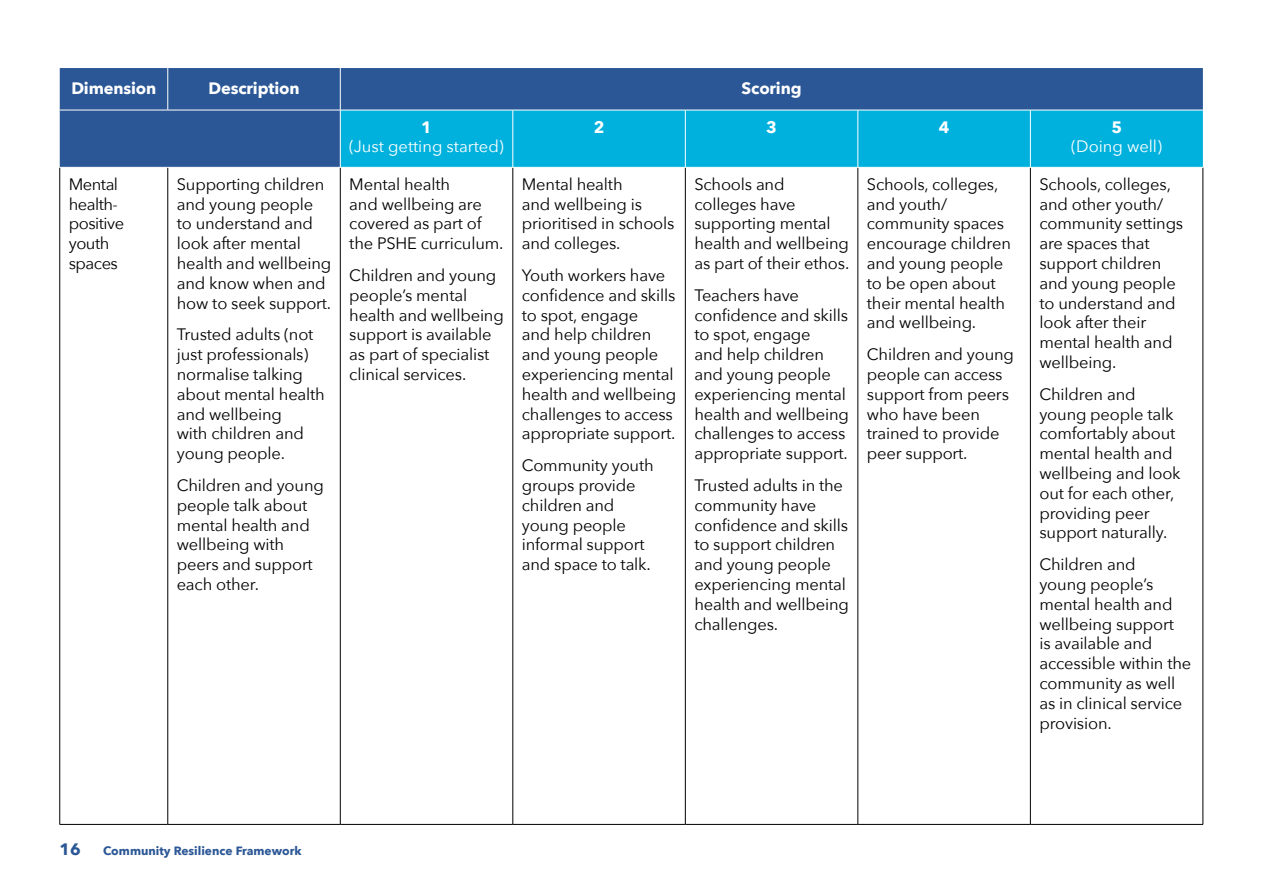
<style>
.page{position:relative;width:1263px;height:893px;background:#fff}
.page>*{position:absolute;margin:0;border:0;box-sizing:border-box;transform-origin:0 0}
.t1{font:16.5px/19.8px "Avenir Next";letter-spacing:-.01em;color:#000}
.t2{font:700 16.5px "Avenir Next";letter-spacing:-.01em;color:#fff}
.t3{font:16.5px/19.8px "Avenir Next";letter-spacing:-.03em;color:#000}
.t4{font:16.5px "Avenir Next";color:#fff}
.t5{font:700 16.5px "Avenir Next";color:#2b5796}
.t6{font:700 12px "Avenir Next";color:#2b5796}
</style>
<div class="page">
<div style="left:60px;top:68px;width:1143px;height:99px;background:#2b5796"></div>
<div style="left:341px;top:111px;width:862px;height:56px;background:#00b1dd"></div>
<hr style="left:59px;top:168px;width:1px;height:656px;background:#000">
<hr style="left:167px;top:168px;width:1px;height:656px;background:#000">
<hr style="left:340px;top:168px;width:1px;height:656px;background:#000">
<hr style="left:512px;top:168px;width:1px;height:656px;background:#000">
<hr style="left:685px;top:168px;width:1px;height:656px;background:#000">
<hr style="left:857px;top:168px;width:1px;height:656px;background:#000">
<hr style="left:1030px;top:168px;width:1px;height:656px;background:#000">
<hr style="left:1202px;top:168px;width:1px;height:656px;background:#000">
<hr style="left:60px;top:824px;width:108px;height:1px;background:#000">
<hr style="left:168px;top:824px;width:172px;height:1px;background:#000">
<hr style="left:340px;top:824px;width:173px;height:1px;background:#000">
<hr style="left:513px;top:824px;width:172px;height:1px;background:#000">
<hr style="left:685px;top:824px;width:173px;height:1px;background:#000">
<hr style="left:858px;top:824px;width:172px;height:1px;background:#000">
<hr style="left:1030px;top:824px;width:173px;height:1px;background:#000">
<hr style="left:167px;top:68px;width:1px;height:42px;background:#fff">
<hr style="left:340px;top:68px;width:1px;height:42px;background:#fff">
<hr style="left:60px;top:110px;width:108px;height:1px;background:#fff">
<hr style="left:168px;top:110px;width:172px;height:1px;background:#fff">
<hr style="left:340px;top:110px;width:173px;height:1px;background:#fff">
<hr style="left:340px;top:110px;width:1px;height:57px;background:#fff">
<hr style="left:513px;top:110px;width:172px;height:1px;background:#fff">
<hr style="left:512px;top:110px;width:1px;height:57px;background:#fff">
<hr style="left:685px;top:110px;width:173px;height:1px;background:#fff">
<hr style="left:685px;top:110px;width:1px;height:57px;background:#fff">
<hr style="left:858px;top:110px;width:172px;height:1px;background:#fff">
<hr style="left:857px;top:110px;width:1px;height:57px;background:#fff">
<hr style="left:1030px;top:110px;width:173px;height:1px;background:#fff">
<hr style="left:1030px;top:110px;width:1px;height:57px;background:#fff">
<p class="t2" style="left:71px;top:74px;width:86px">Dimension</p>
<p class="t2" style="left:209px;top:74px;width:92px">Description</p>
<p class="t2" style="left:742px;top:74px;width:61px">Scoring</p>
<p class="t2" style="left:421px;top:112px;width:12px">1</p>
<p class="t4" style="left:349px;top:133px;width:156px">(Just getting started)</p>
<p class="t2" style="left:594px;top:112px;width:12px">2</p>
<p class="t2" style="left:766px;top:112px;width:12px">3</p>
<p class="t2" style="left:939px;top:112px;width:12px">4</p>
<p class="t2" style="left:1111px;top:112px;width:12px">5</p>
<p class="t4" style="left:1071px;top:133px;width:92px">(Doing well)</p>
<p class="t3" style="left:69px;top:173px;width:57px">Mental health&shy;positive youth spaces</p>
<p class="t1" style="left:177px;top:173px;width:156px">Supporting children and young people to understand and look after mental health and wellbeing and know when and how to seek support.</p>
<p class="t1" style="left:177px;top:324px;width:150px">Trusted adults (not just professionals) normalise talking about mental health and wellbeing<br>with children and young people.</p>
<p class="t1" style="left:177px;top:475px;width:149px">Children and young people talk about mental health and wellbeing with peers and support each other.</p>
<p class="t1" style="left:349px;top:173px;width:156px">Mental health<br>and wellbeing are covered as part of the PSHE curriculum.</p>
<p class="t1" style="left:349px;top:265px;width:156px">Children and young people’s mental health and wellbeing support is available as part of specialist clinical services.</p>
<p class="t1" style="left:522px;top:173px;width:154px">Mental health<br>and wellbeing is prioritised in schools and colleges.</p>
<p class="t1" style="left:522px;top:265px;width:156px">Youth workers have confidence and skills to spot, engage<br>and help children and young people experiencing mental health and wellbeing challenges to access appropriate support.</p>
<p class="t1" style="left:522px;top:455px;width:133px">Community youth groups provide children and young people informal support and space to talk.</p>
<p class="t1" style="left:694px;top:173px;width:156px">Schools and colleges have supporting mental health and wellbeing as part of their ethos.</p>
<p class="t1" style="left:694px;top:284px;width:156px">Teachers have confidence and skills to spot, engage<br>and help children and young people experiencing mental health and wellbeing challenges to access appropriate support.</p>
<p class="t1" style="left:694px;top:475px;width:156px">Trusted adults in the community have confidence and skills to support children and young people experiencing mental health and wellbeing challenges.</p>
<p class="t1" style="left:867px;top:173px;width:146px">Schools, colleges, and youth/ community spaces encourage children and young people to be open about their mental health and wellbeing.</p>
<p class="t1" style="left:867px;top:344px;width:149px">Children and young people can access support from peers who have been trained to provide peer support.</p>
<p class="t1" style="left:1039px;top:173px;width:145px">Schools, colleges, and other youth/ community settings are spaces that support children and young people to understand and look after their mental health and wellbeing.</p>
<p class="t1" style="left:1039px;top:383px;width:143px">Children and young people talk comfortably about mental health and wellbeing and look out for each other, providing peer support naturally.</p>
<p class="t1" style="left:1039px;top:554px;width:153px">Children and<br>young people’s mental health and wellbeing support<br>is available and accessible within the community as well as in clinical service provision.</p>
<p class="t5" style="left:60px;top:835px;width:23px">16</p>
<p class="t6" style="left:103px;top:840px;width:200px">Community Resilience Framework</p>
</div>
